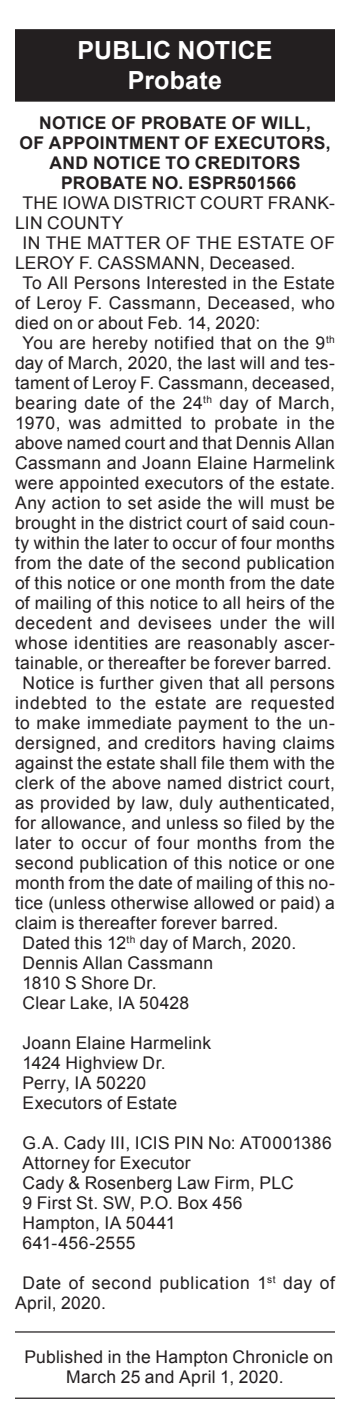
<style>
.page{position:relative;width:350px;height:1422px;background:#fff}
.page>*{position:absolute;margin:0;border:0;box-sizing:border-box;transform-origin:0 0}
.Reversed_Heading_All{font:700 25px "Arial";letter-spacing:.005em;color:#fff}
.Reversed_Heading_Tit{font:700 25px "Arial";letter-spacing:.01em;color:#fff}
._1_Column_Arial{font:17.5px/20px "Arial";letter-spacing:.02em;color:#231f20}
._1st_Heading{font:700 17.5px/20px "Arial";letter-spacing:.02em;color:#231f20;text-align:center}
._2nd_Heading{font:700 17.5px "Arial";letter-spacing:.01em;color:#231f20}
</style>
<div class="page">
<div style="left:15px;top:29px;width:320px;height:43px;background:#231f20"></div>
<div style="left:15px;top:59px;width:320px;height:43px;background:#231f20"></div>
<hr style="left:15px;top:1331px;width:320px;height:2px;background:#231f20">
<hr style="left:15px;top:1398px;width:320px;height:1px;background:#231f20">
<p class="Reversed_Heading_All" style="left:78px;top:33px;width:196px">PUBLIC NOTICE</p>
<p class="Reversed_Heading_Tit" style="left:128px;top:63px;width:96px">Probate</p>
<p class="_1st_Heading" style="left:19px;top:113px;width:313px">NOTICE OF PROBATE OF WILL,<br>OF APPOINTMENT OF EXECUTORS,<br>AND NOTICE TO CREDITORS</p>
<p class="_2nd_Heading" style="left:61px;top:171px;width:237px">PROBATE NO. ESPR501566</p>
<p class="_1_Column_Arial" style="left:15px;top:193px;width:321px;text-indent:8px">THE IOWA DISTRICT COURT FRANK-<br>LIN COUNTY</p>
<p class="_1_Column_Arial" style="left:15px;top:233px;width:322px;text-indent:8px">IN THE MATTER OF THE ESTATE OF<br>LEROY F. CASSMANN, Deceased.</p>
<p class="_1_Column_Arial" style="left:15px;top:273px;width:322px;text-align:justify;text-indent:8px">To All Persons Interested in the Estate of Leroy F. Cassmann, Deceased, who died on or about Feb. 14, 2020:</p>
<p class="_1_Column_Arial" style="left:15px;top:333px;width:322px;text-align:center">You are hereby notified that on the 9<sup>th </sup>day of March, 2020, the last will and tes&shy;tament of Leroy F. Cassmann, deceased, bearing date of the 24<sup>th</sup> day of March, 1970, was admitted to probate in the above named court and that Dennis Allan Cassmann and Joann Elaine Harmelink were appointed executors of the estate.<br>Any action to set aside the will must be brought in the district court of said coun&shy;ty within the later to occur of four months from the date of the second publication of this notice or one month from the date of mailing of this notice to all heirs of the decedent and devisees under the will whose identities are reasonably ascer&shy;tainable, or thereafter be forever barred.</p>
<p class="_1_Column_Arial" style="left:15px;top:673px;width:322px;text-align:justify;text-indent:8px">Notice is further given that all persons indebted to the estate are requested to make immediate payment to the un&shy;dersigned, and creditors having claims against the estate shall file them with the clerk of the above named district court, as provided by law, duly authenticated, for allowance, and unless so filed by the later to occur of four months from the second publication of this notice or one month from the date of mailing of this no&shy;tice (unless otherwise allowed or paid) a claim is thereafter forever barred.</p>
<p class="_1_Column_Arial" style="left:22px;top:933px;width:275px">Dated this 12<sup>th</sup> day of March, 2020.</p>
<p class="_1_Column_Arial" style="left:22px;top:953px;width:192px">Dennis Allan Cassmann</p>
<p class="_1_Column_Arial" style="left:22px;top:973px;width:136px">1810 S Shore Dr.</p>
<p class="_1_Column_Arial" style="left:22px;top:993px;width:168px">Clear Lake, IA 50428</p>
<p class="_1_Column_Arial" style="left:22px;top:1033px;width:190px">Joann Elaine Harmelink</p>
<p class="_1_Column_Arial" style="left:22px;top:1053px;width:145px">1424 Highview Dr.</p>
<p class="_1_Column_Arial" style="left:22px;top:1073px;width:125px">Perry, IA 50220</p>
<p class="_1_Column_Arial" style="left:22px;top:1093px;width:156px">Executors of Estate</p>
<p class="_1_Column_Arial" style="left:22px;top:1133px;width:311px">G.A. Cady III, ICIS PIN No: AT0001386</p>
<p class="_1_Column_Arial" style="left:22px;top:1153px;width:170px">Attorney for Executor</p>
<p class="_1_Column_Arial" style="left:22px;top:1173px;width:273px">Cady &amp; Rosenberg Law Firm, PLC</p>
<p class="_1_Column_Arial" style="left:22px;top:1193px;width:222px">9 First St. SW, P.O. Box 456</p>
<p class="_1_Column_Arial" style="left:22px;top:1213px;width:155px">Hampton, IA 50441</p>
<p class="_1_Column_Arial" style="left:22px;top:1233px;width:115px">641-456-2555</p>
<p class="_1_Column_Arial" style="left:15px;top:1273px;width:322px;text-indent:8px">Date of second publication 1<sup>st</sup> day of<br>April, 2020.</p>
<p class="_1_Column_Arial" style="left:24px;top:1347px;width:310px;text-align:center">Published in the Hampton Chronicle on<br>March 25 and April 1, 2020.</p>
</div>
